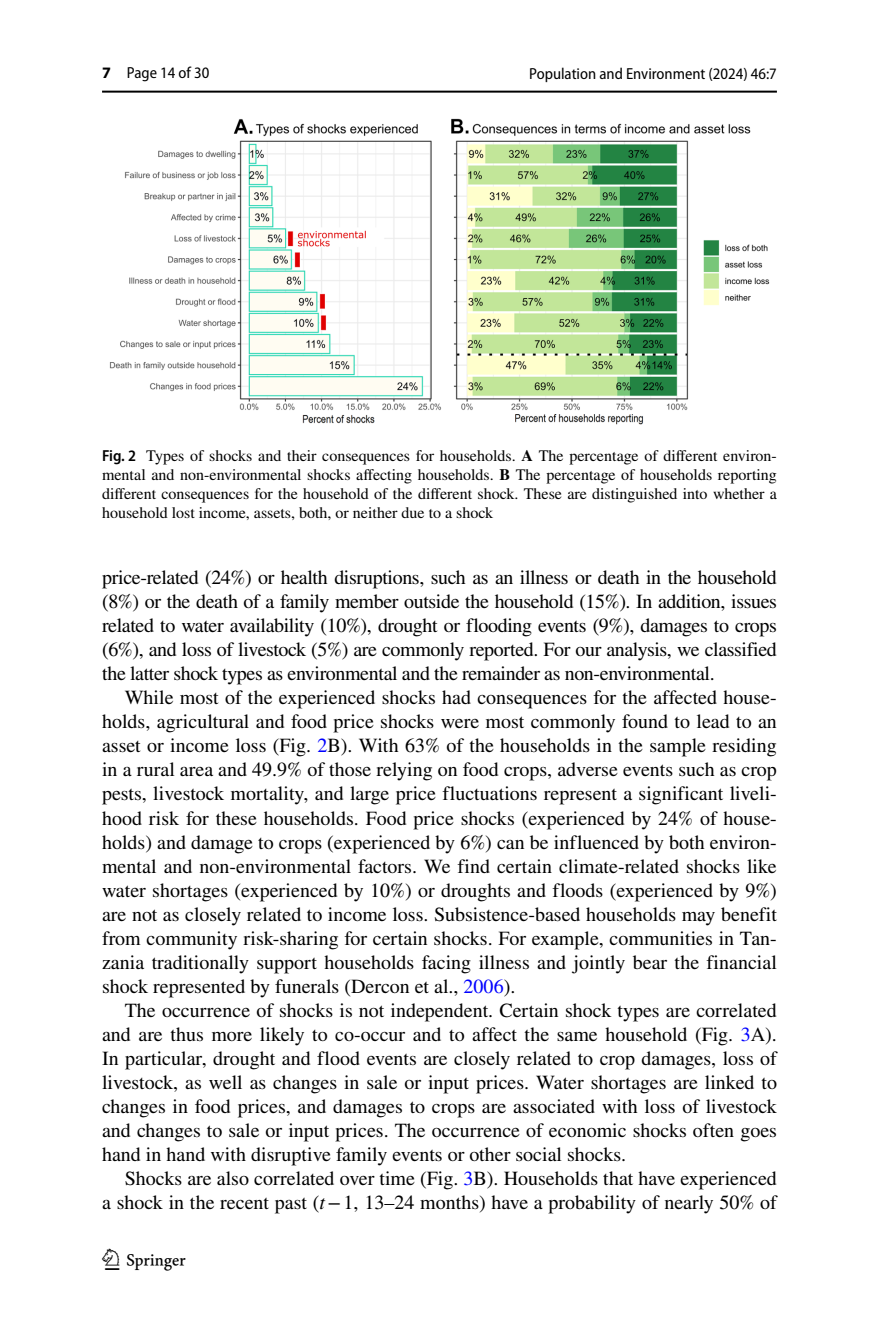
<style>
.page{position:relative;width:879px;height:1333px;background:#fff}
.page>*{position:absolute;margin:0;border:0;box-sizing:border-box;transform-origin:0 0}
.t1{font:30px "Springnew Regular 4";color:#000}
.t2{font:20px/24px "STIX";color:#000;text-align:justify}
.t3{font:16px/19px "STIX";color:#000;text-align:justify}
.t4{font:semi-condensed 16px "Myriad Pro";color:#000}
.s1{font-weight:700;font-stretch:normal}
.s2{font-family:"Myriad Pro";font-weight:600;font-stretch:semi-condensed}
.s3{font-weight:700}
.s4{color:#00f}
.s5{font-style:italic}
</style>
<div class="page">
<hr style="left:102px;top:91px;width:675px;height:2px;background:#000">
<img style="left:109px;top:118px;width:661px;height:307px">
<p class="t4" style="left:102px;top:64px;width:109px"><span class="s1">7</span> Page 14 of 30</p>
<p class="t4" style="left:529px;top:65px;width:249px">Population and Environment (2024) 46:7</p>
<p class="t3" style="left:102px;top:447px;width:676px"><span class="s2">Fig. 2</span> Types of shocks and their consequences for households. <span class="s3">A</span> The percentage of different environ&shy;mental and non-environmental shocks affecting households. <span class="s3">B</span> The percentage of households reporting different consequences for the household of the different shock. These are distinguished into whether a household lost income, assets, both, or neither due to a shock</p>
<p class="t2" style="left:102px;top:567px;width:676px">price-related (24%) or health disruptions, such as an illness or death in the household (8%) or the death of a family member outside the household (15%). In addition, issues related to water availability (10%), drought or flooding events (9%), damages to crops (6%), and loss of livestock (5%) are commonly reported. For our analysis, we classified the latter shock types as environmental and the remainder as non-environmental.</p>
<p class="t2" style="left:102px;top:687px;width:676px;text-indent:23px">While most of the experienced shocks had consequences for the affected house&shy;holds, agricultural and food price shocks were most commonly found to lead to an asset or income loss (Fig. <span class="s4">2</span>B). With 63% of the households in the sample residing in a rural area and 49.9% of those relying on food crops, adverse events such as crop pests, livestock mortality, and large price fluctuations represent a significant liveli&shy;hood risk for these households. Food price shocks (experienced by 24% of house&shy;holds) and damage to crops (experienced by 6%) can be influenced by both environ&shy;mental and non-environmental factors. We find certain climate-related shocks like water shortages (experienced by 10%) or droughts and floods (experienced by 9%) are not as closely related to income loss. Subsistence-based households may benefit from community risk-sharing for certain shocks. For example, communities in Tan&shy;zania traditionally support households facing illness and jointly bear the financial shock represented by funerals (Dercon et al., <span class="s4">2006</span>).</p>
<p class="t2" style="left:102px;top:999px;width:676px;text-indent:23px">The occurrence of shocks is not independent. Certain shock types are correlated and are thus more likely to co-occur and to affect the same household (Fig. <span class="s4">3</span>A).<br>In particular, drought and flood events are closely related to crop damages, loss of livestock, as well as changes in sale or input prices. Water shortages are linked to changes in food prices, and damages to crops are associated with loss of livestock and changes to sale or input prices. The occurrence of economic shocks often goes hand in hand with disruptive family events or other social shocks.</p>
<p class="t2" style="left:102px;top:1167px;width:676px;text-align:right">Shocks are also correlated over time (Fig. <span class="s4">3</span>B). Households that have experienced<br>a shock in the recent past (<span class="s5">t</span>−1, 13–24 months) have a probability of nearly 50% of</p>
<h1 class="t1" style="left:105px;top:1248px;width:83px">1 3</h1>
</div>
